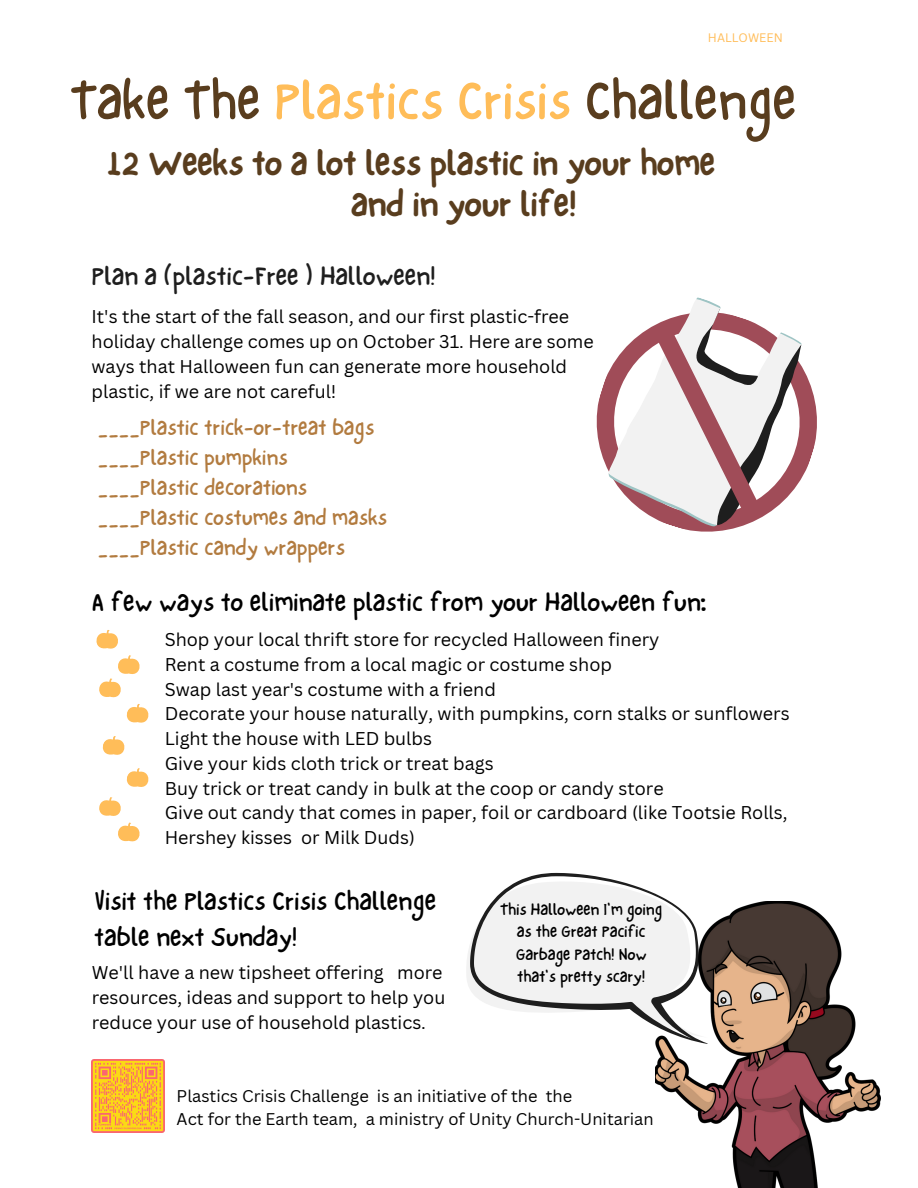
<style>
.page{position:relative;width:918px;height:1188px;background:#fff}
.page>*{position:absolute;margin:0;border:0;box-sizing:border-box;transform-origin:0 0}
.t1{font:54.9px "NF One Little Font Regular";color:#593d1e}
.t2{font:35.4px/41.7px "NF One Little Font Bold";color:#593d1e}
.t3{font:26.55px/36px "NF One Little Font Regular";color:#000}
.t4{font:26.55px "NF One Little Font Regular";color:#1e1e1e}
.t5{font:22.2px/30px "NF One Little Font Regular";color:#b27b3f}
.t6{font:18px/24.8px "Canva Sans";color:#000}
.t7{font:16.5px/23px "Canva Sans";color:#000}
.t8{font:16.5px/22.5px "NF One Little Font Regular";color:#000;text-align:center}
.t9{font:12px "Canva Sans";color:#ffbd59}
.s1{color:#ffbd59}
</style>
<div class="page">
<svg style="left:596px;top:379px;width:221px;height:86px"></svg>
<svg style="left:603px;top:297px;width:205px;height:235px"></svg>
<img style="left:92px;top:1060px;width:73px;height:73px">
<svg style="left:96px;top:630px;width:53px;height:93px"></svg>
<svg style="left:102px;top:736px;width:23px;height:19px"></svg>
<svg style="left:467px;top:873px;width:202px;height:153px"></svg>
<svg style="left:99px;top:768px;width:50px;height:74px"></svg>
<img style="left:655px;top:901px;width:225px;height:287px">
<p class="t9" style="left:708px;top:29px;width:76px">HALLOWEEN</p>
<h1 class="t1" style="left:70px;top:68px;width:728px">Take The <span class="s1">Plastics Crisis</span> Challenge</h1>
<h2 class="t2" style="left:351px;top:142px;width:365px;text-indent:-244px">12 Weeks to a lot less plastic in your home and in your life!</h2>
<h3 class="t4" style="left:92px;top:261px;width:345px">Plan a (plastic-Free ) Halloween!</h3>
<p class="t6" style="left:92px;top:304px;width:504px">It's the start of the fall season, and our first plastic-free holiday challenge comes up on October 31. Here are some ways that Halloween fun can generate more household plastic, if we are not careful!</p>
<p class="t5" style="left:98px;top:412px;width:291px">____Plastic trick-or-treat bags ____Plastic pumpkins ____Plastic decorations ____Plastic costumes and masks ____Plastic candy wrappers</p>
<h3 class="t3" style="left:92px;top:584px;width:617px">A few ways to eliminate plastic from your Halloween fun:</h3>
<p class="t6" style="left:165px;top:627px;width:627px">Shop your local thrift store for recycled Halloween finery<br>Rent a costume from a local magic or costume shop<br>Swap last year's costume with a friend<br>Decorate your house naturally, with pumpkins, corn stalks or sunflowers Light the house with LED bulbs<br>Give your kids cloth trick or treat bags<br>Buy trick or treat candy in bulk at the coop or candy store<br>Give out candy that comes in paper, foil or cardboard (like Tootsie Rolls, Hershey kisses or Milk Duds)</p>
<h3 class="t3" style="left:94px;top:883px;width:343px">Visit the Plastics Crisis Challenge table next Sunday!</h3>
<p class="t6" style="left:92px;top:960px;width:355px">We'll have a new tipsheet offering more resources, ideas and support to help you reduce your use of household plastics.</p>
<p class="t8" style="left:500px;top:898px;width:164px">This Halloween I'm going as the Great Pacific<br>Garbage Patch! Now that's pretty scary!</p>
<p class="t7" style="left:177px;top:1084px;width:479px">Plastics Crisis Challenge is an initiative of the the<br>Act for the Earth team, a ministry of Unity Church-Unitarian</p>
</div>
